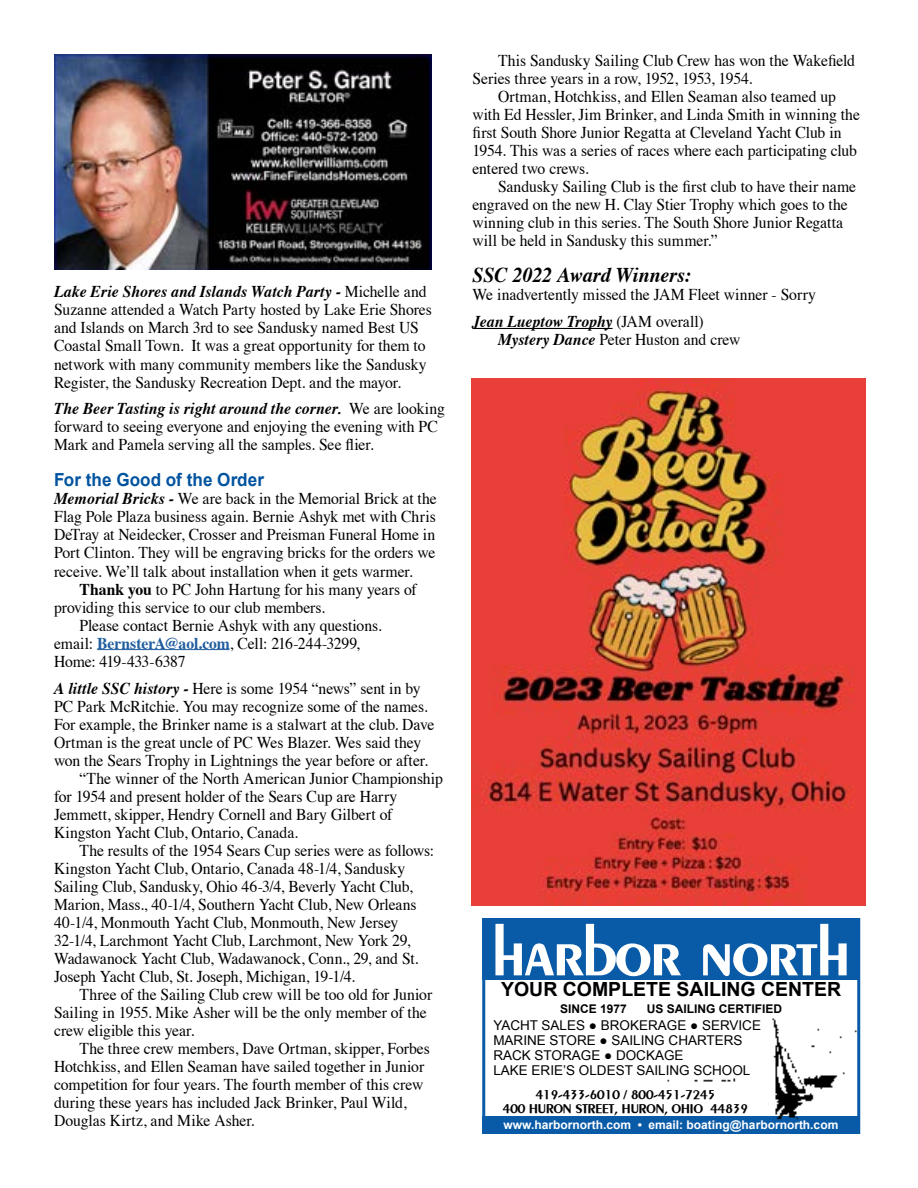
<style>
.page{position:relative;width:918px;height:1188px;background:#fff}
.page>*{position:absolute;margin:0;border:0;box-sizing:border-box;transform-origin:0 0}
.t1{font:700 72px "Pare";color:#fff}
.t2{font:italic 700 21px "Times";letter-spacing:-.005em;color:#000;scale:.95 1}
.t3{font:700 19.5px "Arial";color:#000}
.t4{font:700 18px "Arial";color:#00539f;scale:.95 1}
.t5{font:16.5px/18px "Times";letter-spacing:-.005em;color:#000;scale:.95 1}
.t6{font:13.5px/15px "Arial";color:#000}
.t7{font:700 13.5px/13.5px "Pare";color:#000;text-align:center}
.t8{font:700 12px "Arial";color:#fff}
.t9{font:700 12px "Arial";color:#000}
.s1{font-weight:700;font-style:italic}
.s2{font-weight:700}
.s3{font-weight:700;color:#215e9e}
</style>
<div class="page">
<hr style="left:97px;top:649px;width:133px;height:1px;background:#215e9e">
<hr style="left:472px;top:328px;width:141px;height:1px;background:#000">
<div style="left:482px;top:1117px;width:378px;height:17px;background:#095ba8"></div>
<img style="left:654px;top:1018px;width:206px;height:102px">
<div style="left:482px;top:918px;width:378px;height:62px;background:#095ba8"></div>
<img style="left:471px;top:378px;width:394px;height:527px">
<img style="left:54px;top:55px;width:378px;height:214px">
<p class="t5" style="left:54px;top:282px;width:399px"><span class="s1">Lake Erie Shores and Islands Watch Party -</span> Michelle and Suzanne attended a Watch Party hosted by Lake Erie Shores and Islands on March 3rd to see Sandusky named Best US Coastal Small Town. It was a great opportunity for them to network with many community members like the Sandusky Register, the Sandusky Recreation Dept. and the mayor.</p>
<p class="t5" style="left:54px;top:399px;width:413px"><span class="s1">The Beer Tasting is right around the corner.</span> We are looking forward to seeing everyone and enjoying the evening with PC<br>Mark and Pamela serving all the samples. See flier.</p>
<p class="t4" style="left:54px;top:468px;width:223px">For the Good of the Order</p>
<p class="t5" style="left:54px;top:489px;width:405px;text-align:justify"><span class="s1">Memorial Bricks -</span> We are back in the Memorial Brick at the Flag Pole Plaza business again. Bernie Ashyk met with Chris DeTray at Neidecker, Crosser and Preisman Funeral Home in Port Clinton. They will be engraving bricks for the orders we receive. We’ll talk about installation when it gets warmer.</p>
<p class="t5" style="left:80px;top:579px;width:357px"><span class="s2">Thank you</span> to PC John Hartung for his many years of</p>
<p class="t5" style="left:54px;top:597px;width:287px">providing this service to our club members.</p>
<p class="t5" style="left:80px;top:615px;width:320px">Please contact Bernie Ashyk with any questions.</p>
<p class="t5" style="left:54px;top:633px;width:323px">email: <span class="s3">BernsterA@aol.com</span>, Cell: 216-244-3299,</p>
<p class="t5" style="left:54px;top:651px;width:140px">Home: 419-433-6387</p>
<p class="t5" style="left:54px;top:678px;width:388px"><span class="s1">A little SSC history -</span> Here is some 1954 “news” sent in by</p>
<p class="t5" style="left:54px;top:696px;width:395px">PC Park McRitchie. You may recognize some of the names.</p>
<p class="t5" style="left:54px;top:714px;width:402px">For example, the Brinker name is a stalwart at the club. Dave</p>
<p class="t5" style="left:54px;top:732px;width:388px">Ortman is the great uncle of PC Wes Blazer. Wes said they</p>
<p class="t5" style="left:54px;top:750px;width:395px">won the Sears Trophy in Lightnings the year before or after.</p>
<p class="t5" style="left:80px;top:768px;width:384px">“The winner of the North American Junior Championship</p>
<p class="t5" style="left:54px;top:786px;width:363px">for 1954 and present holder of the Sears Cup are Harry</p>
<p class="t5" style="left:54px;top:804px;width:358px">Jemmett, skipper, Hendry Cornell and Bary Gilbert of</p>
<p class="t5" style="left:54px;top:822px;width:258px">Kingston Yacht Club, Ontario, Canada.</p>
<p class="t5" style="left:80px;top:840px;width:375px">The results of the 1954 Sears Cup series were as follows:</p>
<p class="t5" style="left:54px;top:858px;width:371px">Kingston Yacht Club, Ontario, Canada 48-1/4, Sandusky</p>
<p class="t5" style="left:54px;top:876px;width:379px">Sailing Club, Sandusky, Ohio 46-3/4, Beverly Yacht Club,</p>
<p class="t5" style="left:54px;top:894px;width:383px">Marion, Mass., 40-1/4, Southern Yacht Club, New Orleans</p>
<p class="t5" style="left:54px;top:912px;width:364px">40-1/4, Monmouth Yacht Club, Monmouth, New Jersey</p>
<p class="t5" style="left:54px;top:930px;width:377px">32-1/4, Larchmont Yacht Club, Larchmont, New York 29,</p>
<p class="t5" style="left:54px;top:948px;width:385px">Wadawanock Yacht Club, Wadawanock, Conn., 29, and St.</p>
<p class="t5" style="left:54px;top:966px;width:318px">Joseph Yacht Club, St. Joseph, Michigan, 19-1/4.</p>
<p class="t5" style="left:80px;top:984px;width:373px">Three of the Sailing Club crew will be too old for Junior</p>
<p class="t5" style="left:54px;top:1002px;width:394px">Sailing in 1955. Mike Asher will be the only member of the</p>
<p class="t5" style="left:54px;top:1020px;width:149px">crew eligible this year.</p>
<p class="t5" style="left:80px;top:1038px;width:370px">The three crew members, Dave Ortman, skipper, Forbes</p>
<p class="t5" style="left:54px;top:1056px;width:391px">Hotchkiss, and Ellen Seaman have sailed together in Junior</p>
<p class="t5" style="left:54px;top:1074px;width:390px">competition for four years. The fourth member of this crew</p>
<p class="t5" style="left:54px;top:1092px;width:373px">during these years has included Jack Brinker, Paul Wild,</p>
<p class="t5" style="left:54px;top:1110px;width:213px">Douglas Kirtz, and Mike Asher.</p>
<p class="t5" style="left:472px;top:50px;width:404px;text-indent:26px">This Sandusky Sailing Club Crew has won the Wakefield<br>Series three years in a row, 1952, 1953, 1954.</p>
<p class="t5" style="left:472px;top:86px;width:409px;text-indent:26px">Ortman, Hotchkiss, and Ellen Seaman also teamed up with Ed Hessler, Jim Brinker, and Linda Smith in winning the first South Shore Junior Regatta at Cleveland Yacht Club in 1954. This was a series of races where each participating club entered two crews.</p>
<p class="t5" style="left:472px;top:176px;width:405px;text-indent:26px">Sandusky Sailing Club is the first club to have their name engraved on the new H. Clay Stier Trophy which goes to the winning club in this series. The South Shore Junior Regatta will be held in Sandusky this summer.”</p>
<p class="t2" style="left:472px;top:256px;width:231px">SSC 2022 Award Winners:</p>
<p class="t5" style="left:472px;top:280px;width:363px;line-height:27px">We inadvertently missed the JAM Fleet winner - Sorry<br><span class="s1">Jean Lueptow Trophy</span> (JAM overall)</p>
<p class="t5" style="left:498px;top:329px;width:257px"><span class="s1">Mystery Dance</span> Peter Huston and crew</p>
<h1 class="t1" style="left:492px;top:909px;width:360px">harbor north</h1>
<p class="t3" style="left:501px;top:977px;width:342px">YOUR COMPLETE SAILING CENTER</p>
<p class="t9" style="left:560px;top:1001px;width:68px">SINCE 1977</p>
<p class="t9" style="left:647px;top:1001px;width:137px">US SAILING CERTIFIED</p>
<p class="t6" style="left:493px;top:1018px;width:269px">YACHT SALES ● BROKERAGE ● SERVICE<br>MARINE STORE ● SAILING CHARTERS<br>RACK STORAGE ● DOCKAGE<br>LAKE ERIE’S OLDEST SAILING SCHOOL</p>
<p class="t7" style="left:503px;top:1087px;width:247px">419-433-6010 / 800-451-7245<br>400 HURON STREET, HURON, OHIO 44839</p>
<p class="t8" style="left:504px;top:1117px;width:336px">www.harbornorth.com • email: boating@harbornorth.com</p>
</div>
